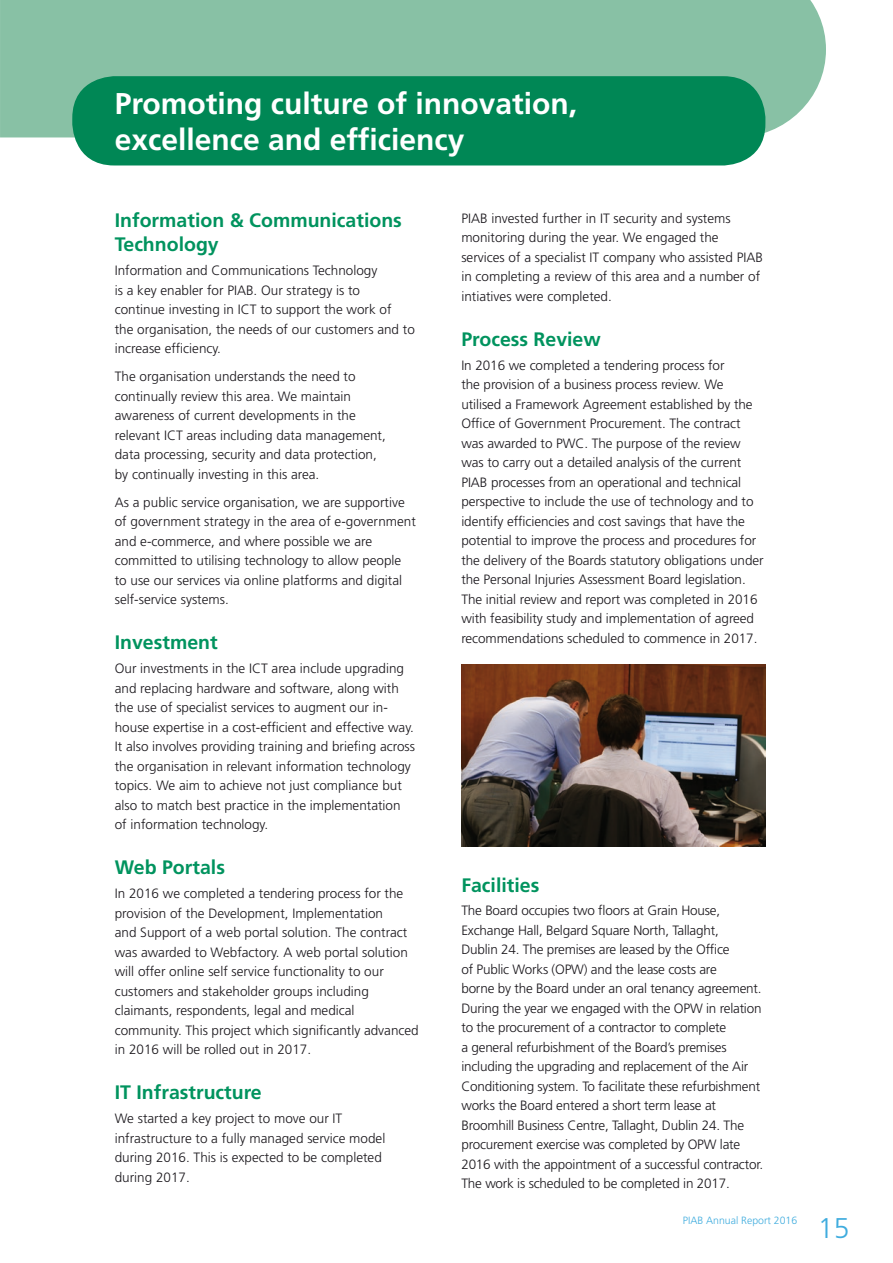
<style>
.page{position:relative;width:893px;height:1263px;background:#fff}
.page>*{position:absolute;margin:0;border:0;box-sizing:border-box;transform-origin:0 0}
.SECTION_HEAD{font:700 30px/36px "Frutiger LT Std";color:#fff}
.Folio{font:300 28.5px "Frutiger LT Std";color:#3facde}
.H2_Black{font:700 19.5px/24px "Frutiger LT Std";color:#00935e}
.Body__2{font:300 13.5px/19.5px "Frutiger LT Std";color:#1a171c}
.t1{font:300 10.5px "Frutiger LT Std";color:#3facde}
</style>
<div class="page">
<div style="left:0;top:0;width:826px;height:137px;background:#88c1a5"></div>
<div style="left:72px;top:76px;width:693px;height:89px;background:#008755;border-radius:42px"></div>
<img style="left:461px;top:664px;width:304px;height:182px">
<p class="SECTION_HEAD" style="left:115px;top:86px;width:464px">Promoting culture of innovation, excellence and efficiency</p>
<p class="H2_Black" style="left:115px;top:209px;width:289px">Information &amp; Communications<br>Technology</p>
<p class="Body__2" style="left:115px;top:261px;width:302px">Information and Communications Technology<br>is a key enabler for PIAB. Our strategy is to<br>continue investing in ICT to support the work of<br>the organisation, the needs of our customers and to increase efficiency.</p>
<p class="Body__2" style="left:115px;top:367px;width:273px">The organisation understands the need to continually review this area. We maintain awareness of current developments in the relevant ICT areas including data management, data processing, security and data protection, by continually investing in this area.</p>
<p class="Body__2" style="left:115px;top:492px;width:303px">As a public service organisation, we are supportive of government strategy in the area of e-government and e-commerce, and where possible we are committed to utilising technology to allow people to use our services via online platforms and digital self-service systems.</p>
<p class="H2_Black" style="left:115px;top:631px;width:104px">Investment</p>
<p class="Body__2" style="left:115px;top:659px;width:302px">Our investments in the ICT area include upgrading and replacing hardware and software, along with the use of specialist services to augment our in&shy;house expertise in a cost-efficient and effective way.<br>It also involves providing training and briefing across the organisation in relevant information technology topics. We aim to achieve not just compliance but also to match best practice in the implementation of information technology.</p>
<p class="H2_Black" style="left:115px;top:856px;width:112px">Web Portals</p>
<p class="Body__2" style="left:115px;top:884px;width:305px">In 2016 we completed a tendering process for the provision of the Development, Implementation<br>and Support of a web portal solution. The contract was awarded to Webfactory. A web portal solution will offer online self service functionality to our customers and stakeholder groups including claimants, respondents, legal and medical community. This project which significantly advanced in 2016 will be rolled out in 2017.</p>
<p class="H2_Black" style="left:115px;top:1081px;width:149px">IT Infrastructure</p>
<p class="Body__2" style="left:115px;top:1109px;width:272px">We started a key project to move our IT infrastructure to a fully managed service model during 2016. This is expected to be completed during 2017.</p>
<p class="Body__2" style="left:461px;top:209px;width:303px">PIAB invested further in IT security and systems monitoring during the year. We engaged the services of a specialist IT company who assisted PIAB in completing a review of this area and a number of intiatives were completed.</p>
<p class="H2_Black" style="left:461px;top:327px;width:141px">Process Review</p>
<p class="Body__2" style="left:461px;top:356px;width:304px">In 2016 we completed a tendering process for<br>the provision of a business process review. We utilised a Framework Agreement established by the Office of Government Procurement. The contract was awarded to PWC. The purpose of the review was to carry out a detailed analysis of the current PIAB processes from an operational and technical perspective to include the use of technology and to identify efficiencies and cost savings that have the potential to improve the process and procedures for the delivery of the Boards statutory obligations under the Personal Injuries Assessment Board legislation.<br>The initial review and report was completed in 2016 with feasibility study and implementation of agreed recommendations scheduled to commence in 2017.</p>
<p class="H2_Black" style="left:461px;top:873px;width:80px">Facilities</p>
<p class="Body__2" style="left:461px;top:901px;width:303px">The Board occupies two floors at Grain House, Exchange Hall, Belgard Square North, Tallaght,<br>Dublin 24. The premises are leased by the Office<br>of Public Works (OPW) and the lease costs are<br>borne by the Board under an oral tenancy agreement.<br>During the year we engaged with the OPW in relation to the procurement of a contractor to complete<br>a general refurbishment of the Board’s premises including the upgrading and replacement of the Air Conditioning system. To facilitate these refurbishment works the Board entered a short term lease at Broomhill Business Centre, Tallaght, Dublin 24. The procurement exercise was completed by OPW late 2016 with the appointment of a successful contractor.<br>The work is scheduled to be completed in 2017.</p>
<p class="t1" style="left:683px;top:1214px;width:116px">PIAB Annual Report 2016</p>
<p class="Folio" style="left:818px;top:1211px;width:33px">15</p>
</div>
